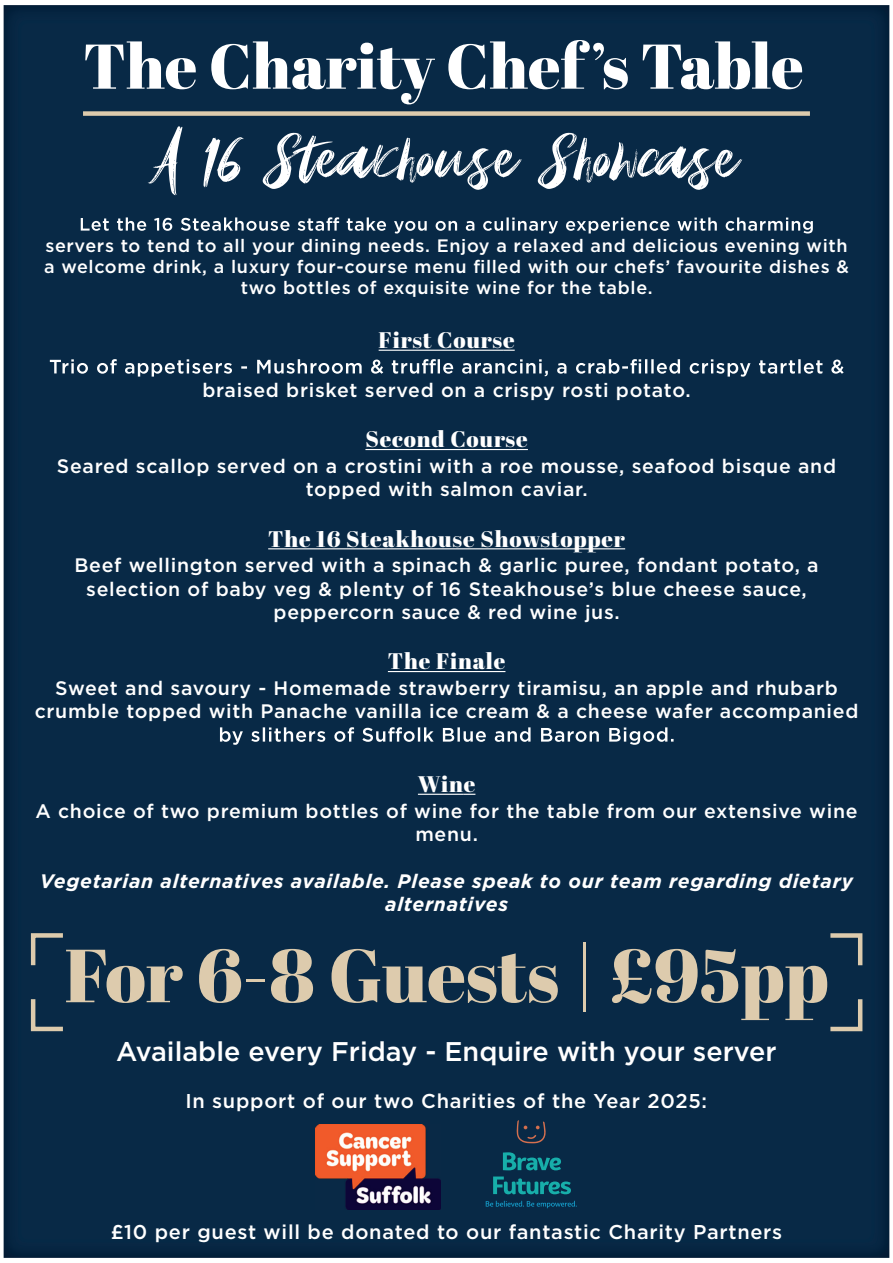
<style>
.page{position:relative;width:893px;height:1263px;background:#fff}
.page>*{position:absolute;margin:0;border:0;box-sizing:border-box;transform-origin:0 0}
.t1{font:75px "Abril Fatface";color:#ddcbad}
.t2{font:66px "Amstagram";letter-spacing:.01em;color:#fff}
.t3{font:63px "Abril Fatface";color:#fff}
.t4{font:500 27px "Gotham";color:#fff}
.t5{font:22.5px "Abril Fatface";letter-spacing:.035em;color:#fff}
.t6{font:500 19.95px "Gotham";letter-spacing:.035em;color:#fff}
.t7{font:500 19.5px/23.4px "Gotham";letter-spacing:.035em;color:#fff;text-align:center}
.t8{font:italic 700 19.5px/23.4px "Gotham";letter-spacing:.035em;color:#fff;text-align:center}
.t9{font:500 18px/21px "Gotham";letter-spacing:.035em;color:#fff;text-align:center}
</style>
<div class="page">
<div style="left:3px;top:5px;width:887px;height:1253px;background:#082946"></div>
<div style="left:83px;top:111px;width:727px;height:5px;background:#ddcbad"></div>
<img style="left:316px;top:1125px;width:125px;height:85px">
<svg style="left:517px;top:1120px;width:29px;height:23px"></svg>
<svg style="left:493px;top:1152px;width:78px;height:42px"></svg>
<svg style="left:486px;top:1201px;width:91px;height:7px"></svg>
<svg style="left:81px;top:217px;width:732px;height:17px"></svg>
<hr style="left:379px;top:350px;width:124px;height:1px;background:#fff">
<svg style="left:503px;top:350px;width:12px;height:1px"></svg>
<svg style="left:50px;top:359px;width:794px;height:18px"></svg>
<hr style="left:365px;top:449px;width:151px;height:1px;background:#fff">
<svg style="left:516px;top:449px;width:12px;height:1px"></svg>
<hr style="left:268px;top:548px;width:346px;height:1px;background:#fff">
<hr style="left:388px;top:671px;width:117px;height:1px;background:#fff">
<svg style="left:220px;top:727px;width:454px;height:18px"></svg>
<hr style="left:418px;top:794px;width:46px;height:1px;background:#fff">
<svg style="left:29px;top:931px;width:38px;height:39px"></svg>
<svg style="left:29px;top:995px;width:38px;height:38px"></svg>
<svg style="left:826px;top:995px;width:39px;height:38px"></svg>
<svg style="left:826px;top:931px;width:39px;height:39px"></svg>
<h3 class="t3" style="left:83px;top:22px;width:722px">The Charity Chef’s Table</h3>
<h2 class="t2" style="left:153px;top:107px;width:588px">A 16 Steakhouse Showcase</h2>
<p class="t9" style="left:44px;top:234px;width:806px">servers to tend to all your dining needs. Enjoy a relaxed and delicious evening with a welcome drink, a luxury four-course menu filled with our chefs’ favourite dishes &amp; two bottles of exquisite wine for the table.</p>
<p class="t5" style="left:379px;top:324px;width:137px">First Course</p>
<p class="t7" style="left:202px;top:378px;width:490px">braised brisket served on a crispy rosti potato.</p>
<p class="t5" style="left:365px;top:423px;width:164px">Second Course</p>
<p class="t7" style="left:57px;top:454px;width:781px">Seared scallop served on a crostini with a roe mousse, seafood bisque and topped with salmon caviar.</p>
<p class="t5" style="left:268px;top:523px;width:358px">The 16 Steakhouse Showstopper</p>
<p class="t7" style="left:74px;top:553px;width:746px">Beef wellington served with a spinach &amp; garlic puree, fondant potato, a selection of baby veg &amp; plenty of 16 Steakhouse’s blue cheese sauce, peppercorn sauce &amp; red wine jus.</p>
<p class="t5" style="left:388px;top:645px;width:119px">The Finale</p>
<p class="t7" style="left:35px;top:676px;width:825px">Sweet and savoury - Homemade strawberry tiramisu, an apple and rhubarb crumble topped with Panache vanilla ice cream &amp; a cheese wafer accompanied</p>
<p class="t5" style="left:418px;top:768px;width:59px">Wine</p>
<p class="t7" style="left:35px;top:799px;width:824px">A choice of two premium bottles of wine for the table from our extensive wine menu.</p>
<p class="t8" style="left:40px;top:869px;width:815px">Vegetarian alternatives available. Please speak to our team regarding dietary alternatives</p>
<h1 class="t1" style="left:64px;top:923px;width:766px">For 6-8 Guests | £95pp</h1>
<h3 class="t4" style="left:116px;top:1033px;width:662px">Available every Friday - Enquire with your server</h3>
<p class="t6" style="left:185px;top:1087px;width:523px">In support of our two Charities of the Year 2025:</p>
<p class="t6" style="left:111px;top:1219px;width:673px">£10 per guest will be donated to our fantastic Charity Partners</p>
</div>
